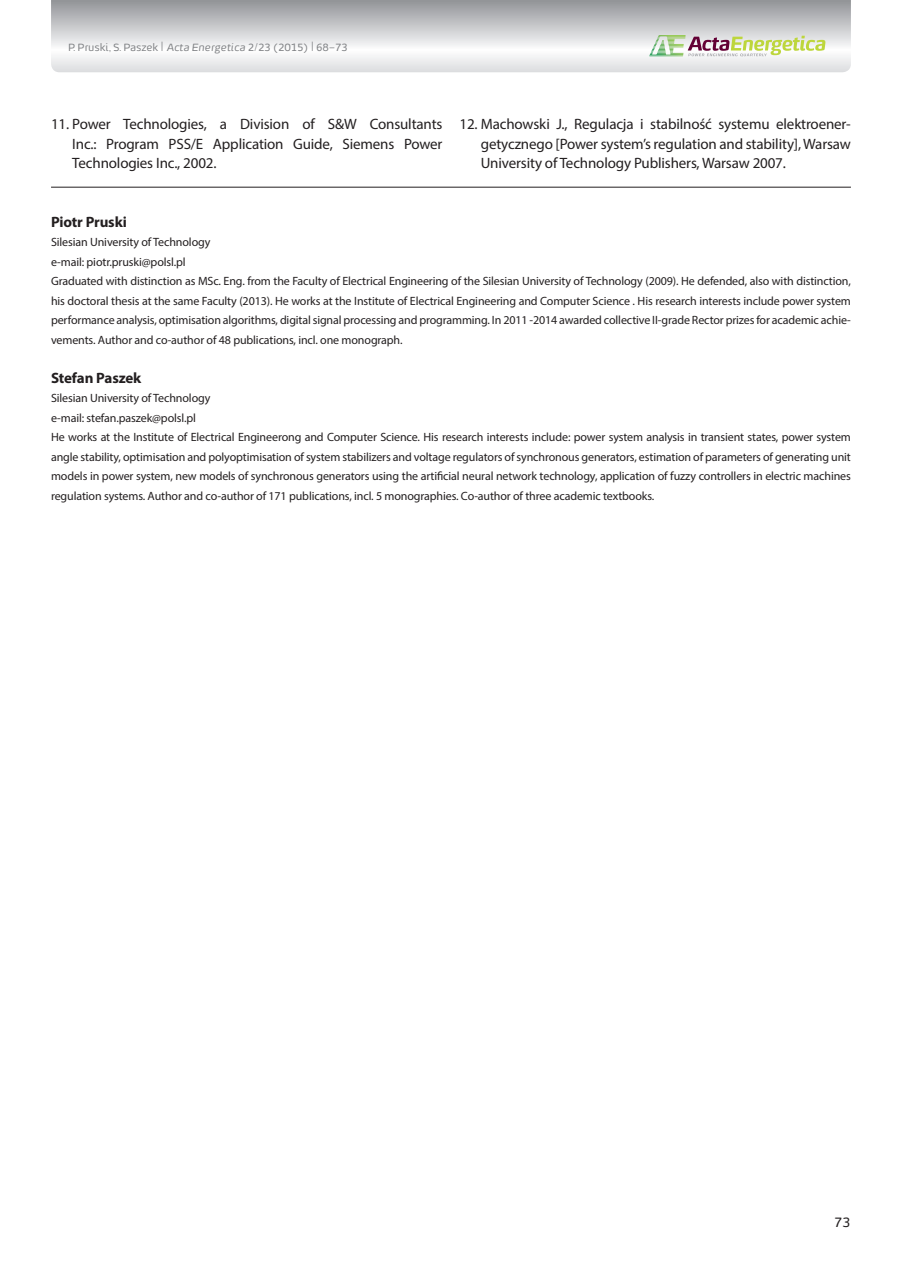
<style>
.page{position:relative;width:902px;height:1263px;background:#fff}
.page>*{position:absolute;margin:0;border:0;box-sizing:border-box;transform-origin:0 0}
.t1{font:15px/19.5px "Myriad Pro";letter-spacing:-.01em;color:#231f20;text-align:justify}
.t2{font:700 15px "Myriad Pro";letter-spacing:-.01em;color:#231f20}
.t3{font:13.5px "Energa";color:#231f20}
.t4{font:12px/19.5px "Myriad Pro";letter-spacing:-.01em;color:#231f20}
.t5{font:10.5px "Energa";letter-spacing:-.01em;color:#808285}
.s1{font-size:13.5px}
.s2{font-style:italic}
</style>
<div class="page">
<svg style="left:51px;top:0;width:799px;height:72px"></svg>
<svg style="left:649px;top:35px;width:176px;height:21px"></svg>
<hr style="left:51px;top:187px;width:799px;height:1px;background:#231f20">
<p class="t5" style="left:68px;top:41px;width:281px">P. Pruski, S. Paszek <span class="s1">|</span> <span class="s2">Acta Energetica</span> 2/23 (2015) <span class="s1">|</span> 68–73</p>
<p class="t1" style="left:72px;top:114px;width:371px;text-indent:-21px">11. Power Technologies, a Division of S&amp;W Consultants Inc.: Program PSS/E Application Guide, Siemens Power Technologies Inc., 2002.</p>
<p class="t1" style="left:480px;top:114px;width:371px;text-indent:-21px">12. Machowski J., Regulacja i stabilność systemu elektroener&shy;getycznego [Power system’s regulation and stability], Warsaw University of Technology Publishers, Warsaw 2007.</p>
<p class="t2" style="left:51px;top:212px;width:77px">Piotr Pruski</p>
<p class="t4" style="left:51px;top:232px;width:801px">Silesian University of Technology<br>e-mail: piotr.pruski@polsl.pl<br>Graduated with distinction as MSc. Eng. from the Faculty of Electrical Engineering of the Silesian University of Technology (2009). He defended, also with distinction, his doctoral thesis at the same Faculty (2013). He works at the Institute of Electrical Engineering and Computer Science . His research interests include power system performance analysis, optimisation algorithms, digital signal processing and programming. In 2011 -2014 awarded collective II-grade Rector prizes for academic achie&shy;vements. Author and co-author of 48 publications, incl. one monograph.</p>
<p class="t2" style="left:51px;top:368px;width:92px">Stefan Paszek</p>
<p class="t4" style="left:51px;top:388px;width:801px">Silesian University of Technology<br>e-mail: stefan.paszek@polsl.pl<br>He works at the Institute of Electrical Engineerong and Computer Science. His research interests include: power system analysis in transient states, power system angle stability, optimisation and polyoptimisation of system stabilizers and voltage regulators of synchronous generators, estimation of parameters of generating unit models in power system, new models of synchronous generators using the artificial neural network technology, application of fuzzy controllers in electric machines regulation systems. Author and co-author of 171 publications, incl. 5 monographies. Co-author of three academic textbooks.</p>
<p class="t3" style="left:834px;top:1213px;width:18px">73</p>
</div>
